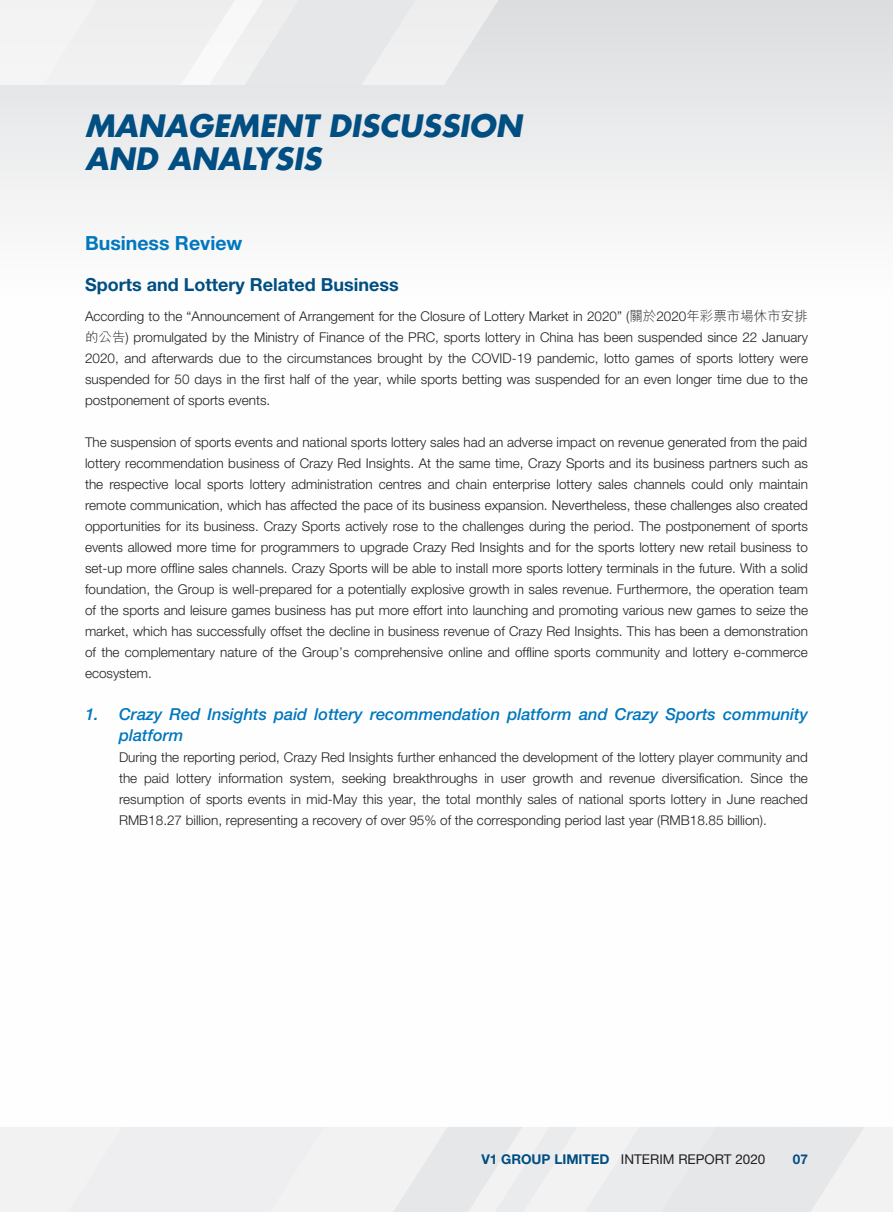
<style>
.page{position:relative;width:893px;height:1212px;background:#fff}
.page>*{position:absolute;margin:0;border:0;box-sizing:border-box;transform-origin:0 0}
.t1{font:italic 700 30px/33px "Futura Std";color:#004e82}
.t2{font:700 19.5px "Helvetica Neue LT Std";color:#0077be}
.t3{font:700 18px "Helvetica Neue LT Std";color:#004e82}
.t4{font:italic 500 16.5px/21px "Helvetica Neue LT Std";color:#0077be}
.t5{font:300 13.5px/21px "Helvetica Neue LT Std";color:#231f20;text-align:justify}
.t6{font:13.5px "Helvetica Neue LT Std";color:#231f20}
.t7{font:700 13.5px "Helvetica Neue LT Std";color:#004e82}
.s1{font-family:"M Hei HK"}
.s2{font-weight:700;color:#004e82}
</style>
<div class="page">
<div style="left:0;top:0;width:893px;height:1212px;background:linear-gradient(to bottom,#eeeff0,#fff)"></div>
<div style="left:0;top:1127px;width:380px;height:85px;background:#f2f2f3"></div>
<div style="left:50px;top:1127px;width:274px;height:85px;background:#eeeef0"></div>
<svg style="left:115px;top:0;width:424px;height:85px;fill:#edeeef"></svg>
<svg style="left:181px;top:0;width:248px;height:85px"></svg>
<div style="left:0;top:0;width:115px;height:85px;background:#f2f3f3"></div>
<div style="left:380px;top:1127px;width:513px;height:85px;background:#eaebed"></div>
<h1 class="t1" style="left:85px;top:110px;width:438px">MANAGEMENT DISCUSSION<br>AND ANALYSIS</h1>
<h2 class="t2" style="left:85px;top:231px;width:159px">Business Review</h2>
<h3 class="t3" style="left:85px;top:273px;width:315px">Sports and Lottery Related Business</h3>
<p class="t5" style="left:85px;top:306px;width:724px">According to the “Announcement of Arrangement for the Closure of Lottery Market in 2020” (<span class="s1">關於</span>2020<span class="s1">年彩票市場休市安排的公告</span>) promulgated by the Ministry of Finance of the PRC, sports lottery in China has been suspended since 22 January 2020, and afterwards due to the circumstances brought by the COVID-19 pandemic, lotto games of sports lottery were suspended for 50 days in the first half of the year, while sports betting was suspended for an even longer time due to the postponement of sports events.</p>
<p class="t5" style="left:85px;top:432px;width:724px">The suspension of sports events and national sports lottery sales had an adverse impact on revenue generated from the paid lottery recommendation business of Crazy Red Insights. At the same time, Crazy Sports and its business partners such as the respective local sports lottery administration centres and chain enterprise lottery sales channels could only maintain remote communication, which has affected the pace of its business expansion. Nevertheless, these challenges also created opportunities for its business. Crazy Sports actively rose to the challenges during the period. The postponement of sports events allowed more time for programmers to upgrade Crazy Red Insights and for the sports lottery new retail business to set-up more offline sales channels. Crazy Sports will be able to install more sports lottery terminals in the future. With a solid foundation, the Group is well-prepared for a potentially explosive growth in sales revenue. Furthermore, the operation team of the sports and leisure games business has put more effort into launching and promoting various new games to seize the market, which has successfully offset the decline in business revenue of Crazy Red Insights. This has been a demonstration of the complementary nature of the Group’s comprehensive online and offline sports community and lottery e-commerce ecosystem.</p>
<p class="t4" style="left:119px;top:704px;width:690px;text-indent:-34px">1. Crazy Red Insights paid lottery recommendation platform and Crazy Sports community platform</p>
<p class="t5" style="left:119px;top:747px;width:690px">During the reporting period, Crazy Red Insights further enhanced the development of the lottery player community and the paid lottery information system, seeking breakthroughs in user growth and revenue diversification. Since the resumption of sports events in mid-May this year, the total monthly sales of national sports lottery in June reached RMB18.27 billion, representing a recovery of over 95% of the corresponding period last year (RMB18.85 billion).</p>
<p class="t6" style="left:481px;top:1151px;width:286px"><span class="s2">V1 GROUP LIMITED</span> INTERIM REPORT 2020</p>
<p class="t7" style="left:793px;top:1150px;width:17px">07</p>
</div>
